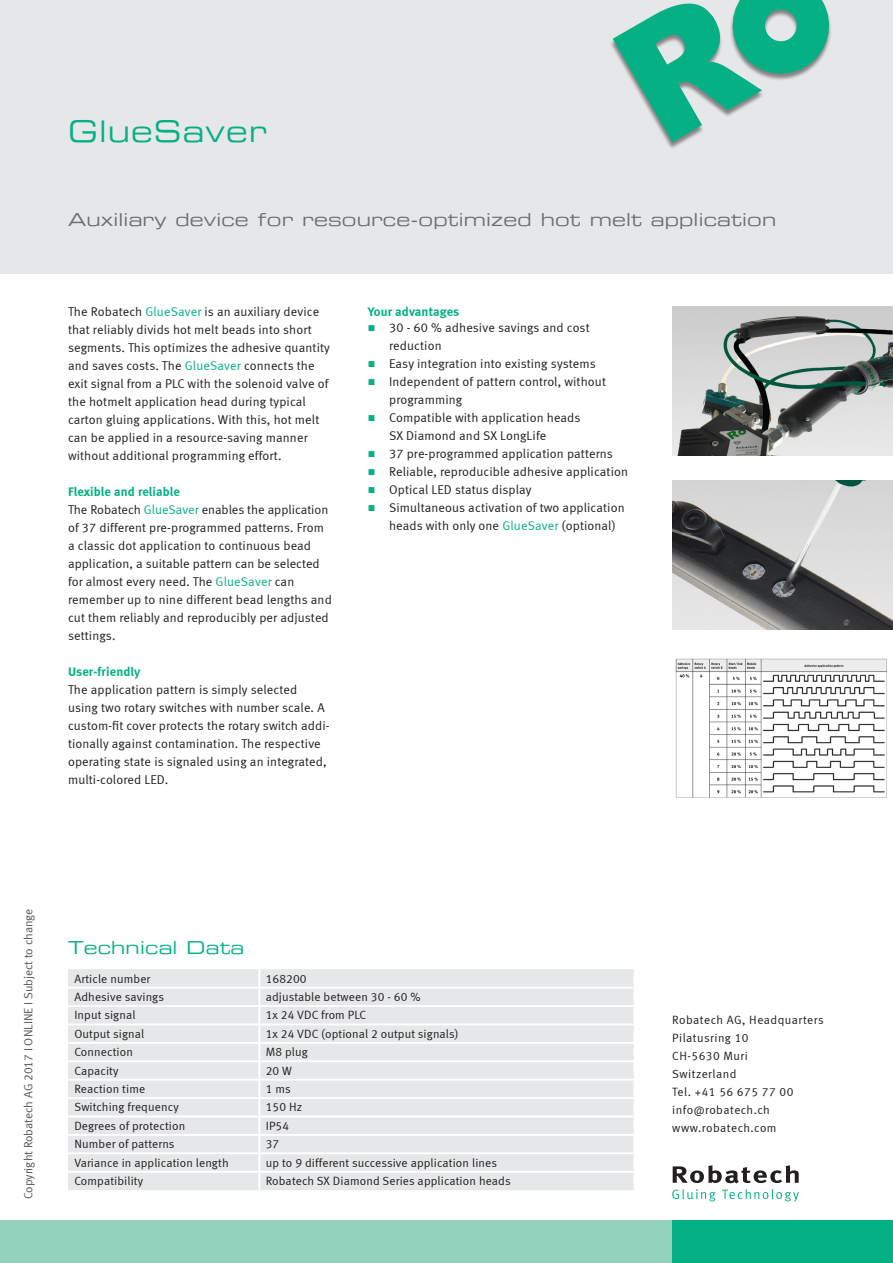
<style>
.page{position:relative;width:893px;height:1263px;background:#fff}
.page>*{position:absolute;margin:0;border:0;box-sizing:border-box;transform-origin:0 0}
.t1{font:30px "Eurostile Extended Two";letter-spacing:.04em;color:#05b085;scale:.94 1}
.t2{font:18px "Eurostile Extended Two";letter-spacing:.01em;color:#6c6d70}
.t3{font:18px "Eurostile Extended Two";letter-spacing:.01em;color:#05b085}
.Fliesstext__P2{font:12.75px/18px "Meta Normal LF";letter-spacing:.01em;color:#231f20}
.Fliesstext__P2-2{font:12.75px "Meta Bold LF";letter-spacing:.01em;color:#05b085}
.Tabelle__P2{font:12px "Meta Normal LF";letter-spacing:.01em;color:#231f20}
.Tabelle__P2-2{font:12px/18px "Meta Normal LF";letter-spacing:.04em;color:#231f20}
.t4{font:12px "Meta Normal LF";color:#57585a}
.Tabelle__P2-3{font:12px "Meta Normal LF";letter-spacing:.035em;color:#231f20}
.s1{color:#05b085}
.s2{font-family:"Arial";color:#05b085}
</style>
<div class="page">
<div style="left:0;top:0;width:893px;height:274px;background:#e6e7e9"></div>
<div style="left:0;top:1220px;width:677px;height:43px;background:#92d2bc"></div>
<div style="left:672px;top:1220px;width:221px;height:43px;background:#05b085"></div>
<svg style="left:673px;top:1165px;width:126px;height:18px"></svg>
<svg style="left:672px;top:1189px;width:44px;height:12px"></svg>
<svg style="left:722px;top:1189px;width:77px;height:13px"></svg>
<img style="left:672px;top:306px;width:221px;height:149px">
<img style="left:672px;top:480px;width:221px;height:149px">
<div style="left:68px;top:969px;width:566px;height:221px;background:#e6e7e9"></div>
<hr style="left:68px;top:987px;width:191px;height:1px;background:#fff">
<hr style="left:259px;top:987px;width:375px;height:1px;background:#fff">
<hr style="left:68px;top:1005px;width:191px;height:2px;background:#fff">
<hr style="left:259px;top:1005px;width:375px;height:2px;background:#fff">
<hr style="left:68px;top:1023px;width:191px;height:2px;background:#fff">
<hr style="left:259px;top:1023px;width:375px;height:2px;background:#fff">
<hr style="left:68px;top:1042px;width:191px;height:2px;background:#fff">
<hr style="left:259px;top:1042px;width:375px;height:2px;background:#fff">
<hr style="left:68px;top:1060px;width:191px;height:2px;background:#fff">
<hr style="left:259px;top:1060px;width:375px;height:2px;background:#fff">
<hr style="left:68px;top:1079px;width:191px;height:1px;background:#fff">
<hr style="left:259px;top:1079px;width:375px;height:1px;background:#fff">
<hr style="left:68px;top:1097px;width:191px;height:2px;background:#fff">
<hr style="left:259px;top:1097px;width:375px;height:2px;background:#fff">
<hr style="left:68px;top:1115px;width:191px;height:2px;background:#fff">
<hr style="left:259px;top:1115px;width:375px;height:2px;background:#fff">
<hr style="left:68px;top:1134px;width:191px;height:2px;background:#fff">
<hr style="left:259px;top:1134px;width:375px;height:2px;background:#fff">
<hr style="left:68px;top:1152px;width:191px;height:2px;background:#fff">
<hr style="left:259px;top:1152px;width:375px;height:2px;background:#fff">
<hr style="left:68px;top:1171px;width:191px;height:2px;background:#fff">
<hr style="left:259px;top:1171px;width:375px;height:2px;background:#fff">
<svg style="left:258px;top:969px;width:2px;height:221px"></svg>
<img style="left:675px;top:658px;width:212px;height:140px">
<svg style="left:613px;top:0;width:218px;height:142px"></svg>
<p class="t1" style="left:68px;top:111px;width:213px">GlueSaver</p>
<p class="t2" style="left:68px;top:207px;width:710px">Auxiliary device for resource-optimized hot melt application</p>
<p class="Fliesstext__P2" style="left:68px;top:302px;width:263px">The Robatech <span class="s1">GlueSaver</span> is an auxiliary device that reliably divids hot melt beads into short segments. This optimizes the adhesive quantity and saves costs. The <span class="s1">GlueSaver</span> connects the exit signal from a PLC with the solenoid valve of the hotmelt application head during typical carton gluing applications. With this, hot melt can be applied in a resource-saving manner without additional programming effort.</p>
<p class="Fliesstext__P2-2" style="left:68px;top:484px;width:113px">Flexible and reliable</p>
<p class="Fliesstext__P2" style="left:68px;top:500px;width:265px">The Robatech <span class="s1">GlueSaver</span> enables the application of 37 different pre-programmed patterns. From a classic dot application to continuous bead application, a suitable pattern can be selected for almost every need. The <span class="s1">GlueSaver</span> can remember up to nine different bead lengths and cut them reliably and reproducibly per adjusted settings.</p>
<p class="Fliesstext__P2-2" style="left:68px;top:664px;width:74px">User-friendly</p>
<p class="Fliesstext__P2" style="left:68px;top:680px;width:263px">The application pattern is simply selected using two rotary switches with number scale. A custom-fit cover protects the rotary switch addi&shy;tionally against contamination. The respective operating state is signaled using an integrated, multi-colored LED.</p>
<p class="Fliesstext__P2-2" style="left:368px;top:304px;width:93px">Your advantages</p>
<p class="Fliesstext__P2" style="left:389px;top:319px;width:202px;text-indent:-21px"><span class="s2">■</span> 30 - 60 % adhesive savings and cost reduction</p>
<p class="Fliesstext__P2" style="left:368px;top:355px;width:230px"><span class="s2">■</span> Easy integration into existing systems</p>
<p class="Fliesstext__P2" style="left:389px;top:373px;width:218px;text-indent:-21px"><span class="s2">■</span> Independent of pattern control, without programming</p>
<p class="Fliesstext__P2" style="left:389px;top:409px;width:193px;text-indent:-21px"><span class="s2">■</span> Compatible with application heads<br>SX Diamond and SX LongLife</p>
<p class="Fliesstext__P2" style="left:368px;top:445px;width:246px"><span class="s2">■</span> 37 pre-programmed application patterns</p>
<p class="Fliesstext__P2" style="left:368px;top:463px;width:262px"><span class="s2">■</span> Reliable, reproducible adhesive application</p>
<p class="Fliesstext__P2" style="left:368px;top:481px;width:165px"><span class="s2">■</span> Optical LED status display</p>
<p class="Fliesstext__P2" style="left:389px;top:499px;width:237px;text-indent:-21px"><span class="s2">■</span> Simultaneous activation of two application heads with only one <span class="s1">GlueSaver</span> (optional)</p>
<p class="t4" style="left:21px;top:1199px;width:292px;rotate:-90deg">Copyright Robatech AG 2017 I ONLINE I Subject to change</p>
<p class="t3" style="left:68px;top:935px;width:178px">Technical Data</p>
<p class="Tabelle__P2" style="left:74px;top:971px;width:78px">Article number</p>
<p class="Tabelle__P2" style="left:266px;top:971px;width:42px">168200</p>
<p class="Tabelle__P2" style="left:74px;top:990px;width:91px">Adhesive savings</p>
<p class="Tabelle__P2" style="left:266px;top:990px;width:156px">adjustable between 30 - 60 %</p>
<p class="Tabelle__P2" style="left:74px;top:1008px;width:63px">Input signal</p>
<p class="Tabelle__P2" style="left:266px;top:1008px;width:102px">1x 24 VDC from PLC</p>
<p class="Tabelle__P2" style="left:74px;top:1027px;width:71px">Output signal</p>
<p class="Tabelle__P2" style="left:266px;top:1027px;width:194px">1x 24 VDC (optional 2 output signals)</p>
<p class="Tabelle__P2" style="left:74px;top:1045px;width:60px">Connection</p>
<p class="Tabelle__P2" style="left:266px;top:1045px;width:44px">M8 plug</p>
<p class="Tabelle__P2" style="left:74px;top:1063px;width:46px">Capacity</p>
<p class="Tabelle__P2" style="left:266px;top:1063px;width:28px">20 W</p>
<p class="Tabelle__P2" style="left:74px;top:1082px;width:72px">Reaction time</p>
<p class="Tabelle__P2" style="left:266px;top:1082px;width:27px">1 ms</p>
<p class="Tabelle__P2" style="left:74px;top:1100px;width:106px">Switching frequency</p>
<p class="Tabelle__P2" style="left:266px;top:1100px;width:38px">150 Hz</p>
<p class="Tabelle__P2" style="left:74px;top:1119px;width:112px">Degrees of protection</p>
<p class="Tabelle__P2" style="left:266px;top:1119px;width:25px">IP54</p>
<p class="Tabelle__P2" style="left:74px;top:1137px;width:102px">Number of patterns</p>
<p class="Tabelle__P2" style="left:266px;top:1137px;width:15px">37</p>
<p class="Tabelle__P2" style="left:74px;top:1155px;width:156px">Variance in application length</p>
<p class="Tabelle__P2" style="left:266px;top:1155px;width:233px">up to 9 different successive application lines</p>
<p class="Tabelle__P2" style="left:74px;top:1174px;width:70px">Compatibility</p>
<p class="Tabelle__P2" style="left:266px;top:1174px;width:246px">Robatech SX Diamond Series application heads</p>
<p class="Tabelle__P2-2" style="left:672px;top:1010px;width:153px">Robatech AG, Headquarters</p>
<p class="Tabelle__P2-2" style="left:672px;top:1028px;width:78px">Pilatusring 10<br>CH-5630 Muri</p>
<p class="Tabelle__P2-2" style="left:672px;top:1064px;width:66px">Switzerland</p>
<p class="Tabelle__P2-2" style="left:672px;top:1082px;width:123px">Tel. +41 56 675 77 00</p>
<p class="Tabelle__P2-3" style="left:672px;top:1102px;width:99px">info@robatech.ch</p>
<p class="Tabelle__P2-3" style="left:672px;top:1120px;width:106px">www.robatech.com</p>
</div>
